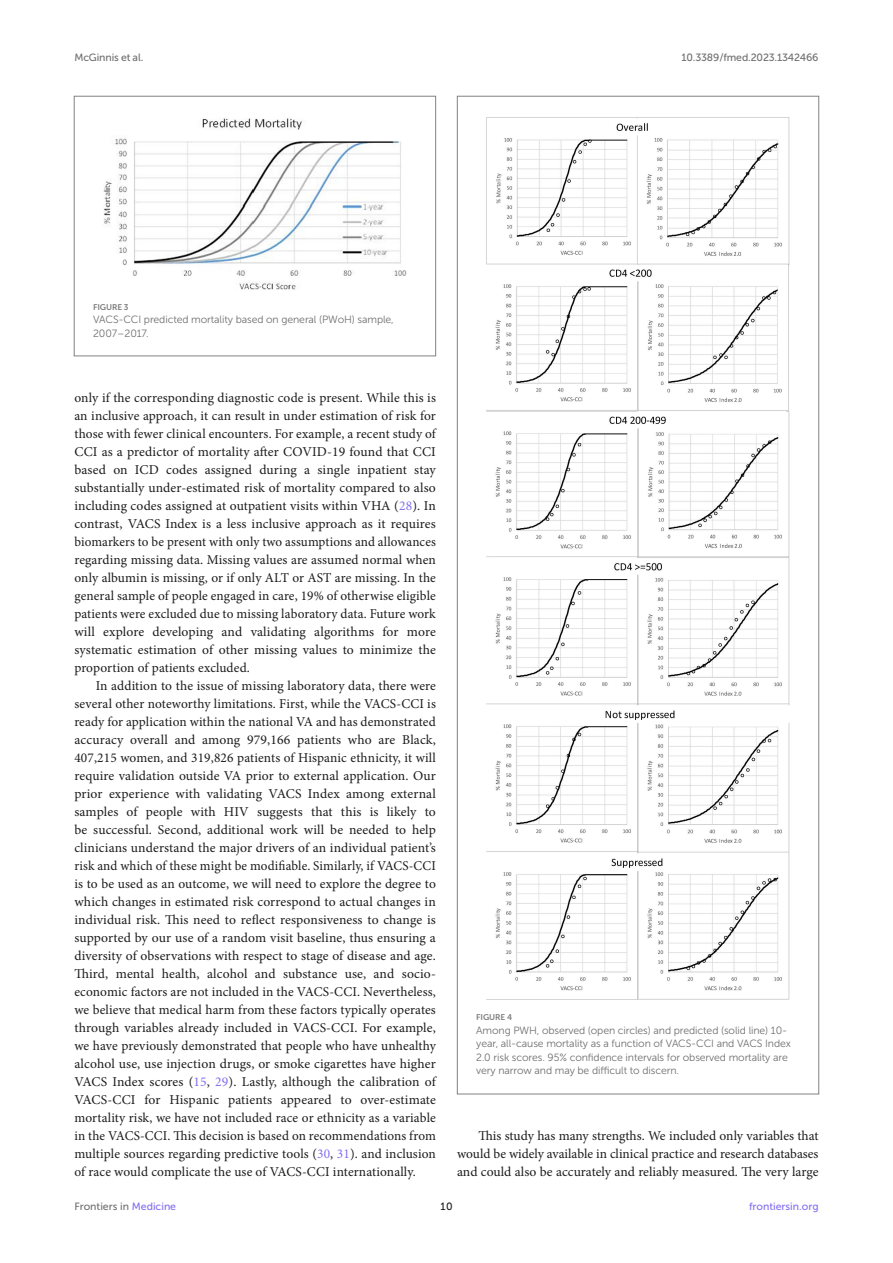
<style>
.page{position:relative;width:893px;height:1263px;background:#fff}
.page>*{position:absolute;margin:0;border:0;box-sizing:border-box;transform-origin:0 0}
.TEXT{font:13.5px/18px "Minion Pro";letter-spacing:.005em;color:#1b1c1b;text-align:justify}
.FIG_LEG{font:10.5px/13.5px "Museo Sans 300";letter-spacing:-.01em;color:#706f70}
.t1{font:10.5px "Museo Sans 500";letter-spacing:-.015em;color:#706f70}
.t2{font:10.5px "Museo Sans 500";color:#856df0}
.t3{font:10.5px "Museo Sans 500";color:#1b1c1b}
.FIG_HD{font:8.25px "Museo Sans 700";letter-spacing:-.01em;color:#7e7f7f}
.s1{color:#856df0}
</style>
<div class="page">
<img style="left:103px;top:118px;width:304px;height:172px">
<div style="left:74px;top:96px;width:362px;height:260px;border:1px solid #808285"></div>
<img style="left:486px;top:117px;width:304px;height:883px">
<p class="t1" style="left:74px;top:51px;width:70px">McGinnis et al.</p>
<p class="t1" style="left:681px;top:51px;width:138px">10.3389/fmed.2023.1342466</p>
<p class="FIG_HD" style="left:93px;top:302px;width:37px">FIGURE 3</p>
<p class="FIG_LEG" style="left:93px;top:313px;width:302px">VACS-CCI predicted mortality based on general (PWoH) sample,<br>2007–2017.</p>
<p class="TEXT" style="left:74px;top:389px;width:363px">only if the corresponding diagnostic code is present. While this is an inclusive approach, it can result in under estimation of risk for those with fewer clinical encounters. For example, a recent study of CCI as a predictor of mortality after COVID-19 found that CCI based on ICD codes assigned during a single inpatient stay substantially under-estimated risk of mortality compared to also including codes assigned at outpatient visits within VHA (<span class="s1">28</span>). In contrast, VACS Index is a less inclusive approach as it requires biomarkers to be present with only two assumptions and allowances regarding missing data. Missing values are assumed normal when only albumin is missing, or if only ALT or AST are missing. In the general sample of people engaged in care, 19% of otherwise eligible patients were excluded due to missing laboratory data. Future work will explore developing and validating algorithms for more systematic estimation of other missing values to minimize the proportion of patients excluded.</p>
<p class="TEXT" style="left:74px;top:677px;width:363px;text-indent:21px">In addition to the issue of missing laboratory data, there were several other noteworthy limitations. First, while the VACS-CCI is ready for application within the national VA and has demonstrated accuracy overall and among 979,166 patients who are Black, 407,215 women, and 319,826 patients of Hispanic ethnicity, it will require validation outside VA prior to external application. Our prior experience with validating VACS Index among external samples of people with HIV suggests that this is likely to be successful. Second, additional work will be needed to help clinicians understand the major drivers of an individual patient’s risk and which of these might be modifiable. Similarly, if VACS-CCI is to be used as an outcome, we will need to explore the degree to which changes in estimated risk correspond to actual changes in individual risk. This need to reflect responsiveness to change is supported by our use of a random visit baseline, thus ensuring a diversity of observations with respect to stage of disease and age.<br>Third, mental health, alcohol and substance use, and socio&shy;economic factors are not included in the VACS-CCI. Nevertheless, we believe that medical harm from these factors typically operates through variables already included in VACS-CCI. For example, we have previously demonstrated that people who have unhealthy alcohol use, use injection drugs, or smoke cigarettes have higher VACS Index scores (<span class="s1">15</span>, <span class="s1">29</span>). Lastly, although the calibration of VACS-CCI for Hispanic patients appeared to over-estimate mortality risk, we have not included race or ethnicity as a variable in the VACS-CCI. This decision is based on recommendations from multiple sources regarding predictive tools (<span class="s1">30</span>, <span class="s1">31</span>). and inclusion of race would complicate the use of VACS-CCI internationally.</p>
<p class="FIG_HD" style="left:476px;top:1013px;width:37px">FIGURE 4</p>
<p class="FIG_LEG" style="left:476px;top:1023px;width:316px">Among PWH, observed (open circles) and predicted (solid line) 10- year, all-cause mortality as a function of VACS-CCI and VACS Index 2.0 risk scores. 95% confidence intervals for observed mortality are very narrow and may be difficult to discern.</p>
<p class="TEXT" style="left:457px;top:1127px;width:363px;text-indent:21px">This study has many strengths. We included only variables that would be widely available in clinical practice and research databases and could also be accurately and reliably measured. The very large</p>
<p class="t1" style="left:74px;top:1200px;width:103px">Frontiers in <span class="s1">Medicine</span></p>
<p class="t3" style="left:440px;top:1200px;width:14px">10</p>
<p class="t2" style="left:749px;top:1200px;width:71px">frontiersin.org</p>
</div>
